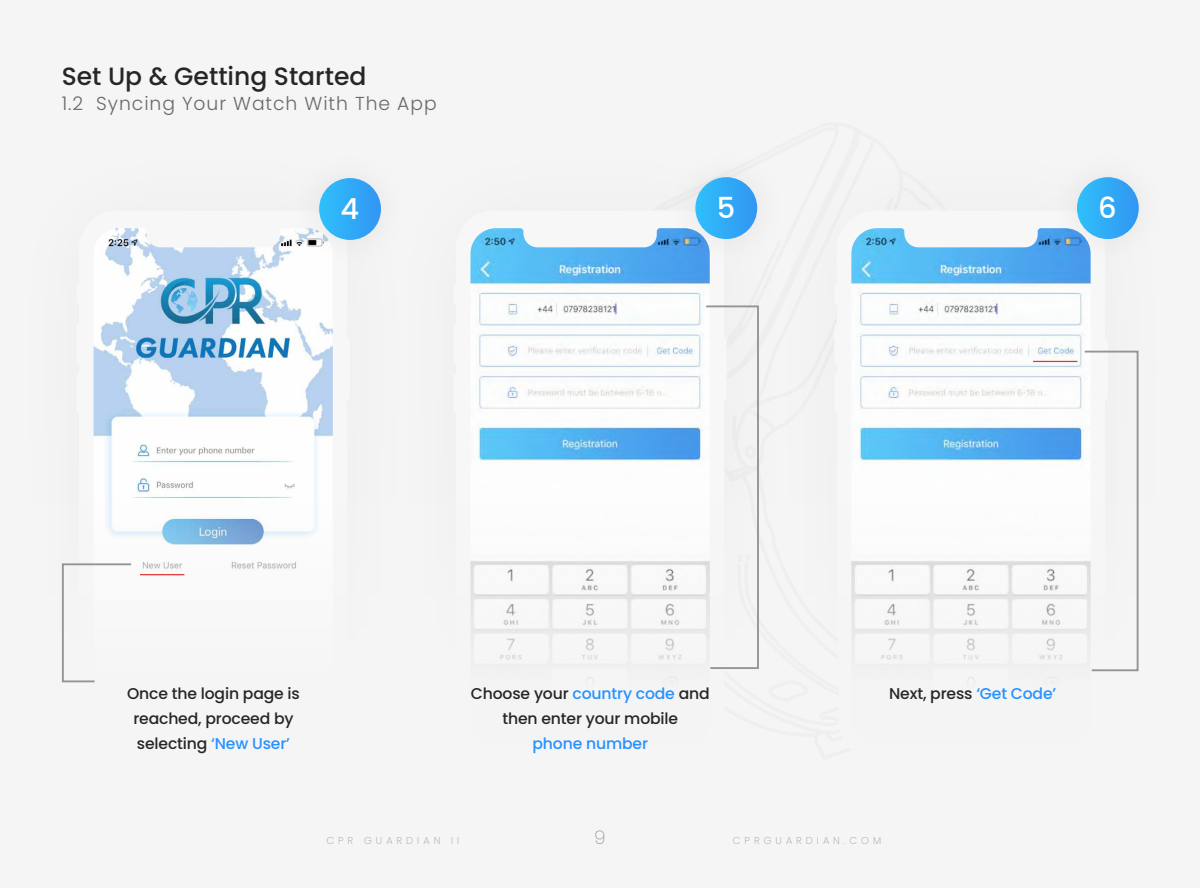
<style>
.page{position:relative;width:1200px;height:888px;background:#f5f5f5}
.page>*{position:absolute;margin:0;border:0;box-sizing:border-box;transform-origin:0 0}
.t1{font:500 28.94px "Poppins";color:#fff}
.t2{font:500 25px "Poppins";color:#262626}
.t3{font:300 18.75px "Poppins";letter-spacing:.05em;color:#696969}
.t4{font:200 18.75px "Poppins";color:#9e9e9e}
.t5{font:500 15.62px/25px "Poppins";letter-spacing:-.01em;color:#262626;text-align:center}
.t6{font:500 15.62px "Poppins";letter-spacing:-.01em;color:#2691ff}
.t7{font:200 10px "Poppins";letter-spacing:.4em;color:#9e9e9e}
.s1{color:#2691ff}
</style>
<div class="page">
<img style="left:94px;top:228px;width:239px;height:348px">
<div style="left:286px;top:145px;width:128px;height:128px;background:#f4f4f4"></div>
<svg style="left:319px;top:178px;width:62px;height:62px;background:#32adf6"></svg>
<div style="left:371px;top:127px;width:439px;height:717px;background:#f5f5f5"></div>
<img style="left:470px;top:228px;width:240px;height:451px">
<div style="left:662px;top:144px;width:129px;height:128px;background:#000;opacity:.08"></div>
<div style="left:695px;top:177px;width:62px;height:62px;background:linear-gradient(to right,#34c1fb,#3197f3);border-radius:31px"></div>
<div style="left:752px;top:127px;width:438px;height:717px;background:#f5f5f5"></div>
<img style="left:851px;top:228px;width:240px;height:451px">
<div style="left:1044px;top:144px;width:128px;height:128px;background:#000;opacity:.08"></div>
<div style="left:1077px;top:177px;width:62px;height:62px;background:linear-gradient(to right,#2dbefb,#3899f2);border-radius:31px"></div>
<svg style="left:704px;top:304px;width:55px;height:366px"></svg>
<svg style="left:61px;top:562px;width:72px;height:121px"></svg>
<svg style="left:1083px;top:350px;width:56px;height:322px"></svg>
<hr style="left:140px;top:574px;width:44px;height:1px;background:#df3537">
<hr style="left:1033px;top:361px;width:45px;height:1px;background:#df3537">
<h2 class="t2" style="left:62px;top:62px;width:306px">Set Up &amp; Getting Started</h2>
<p class="t3" style="left:62px;top:93px;width:376px">1.2 Syncing Your Watch With The App</p>
<h1 class="t1" style="left:340px;top:192px;width:20px">4</h1>
<h1 class="t1" style="left:717px;top:191px;width:20px">5</h1>
<h1 class="t1" style="left:1098px;top:191px;width:20px">6</h1>
<p class="t5" style="left:127px;top:681px;width:174px">Once the login page is reached, proceed by selecting <span class="s1">‘New User’</span></p>
<p class="t5" style="left:471px;top:681px;width:240px">Choose your <span class="s1">country code</span> and</p>
<p class="t5" style="left:889px;top:681px;width:169px">Next, press <span class="s1">‘Get Code’</span></p>
<p class="t5" style="left:502px;top:706px;width:177px">then enter your mobile</p>
<p class="t6" style="left:533px;top:734px;width:117px">phone number</p>
<p class="t7" style="left:326px;top:835px;width:134px">CPR GUARDIAN II</p>
<p class="t4" style="left:594px;top:826px;width:13px">9</p>
<p class="t7" style="left:733px;top:835px;width:150px">CPRGUARDIAN.COM</p>
</div>
